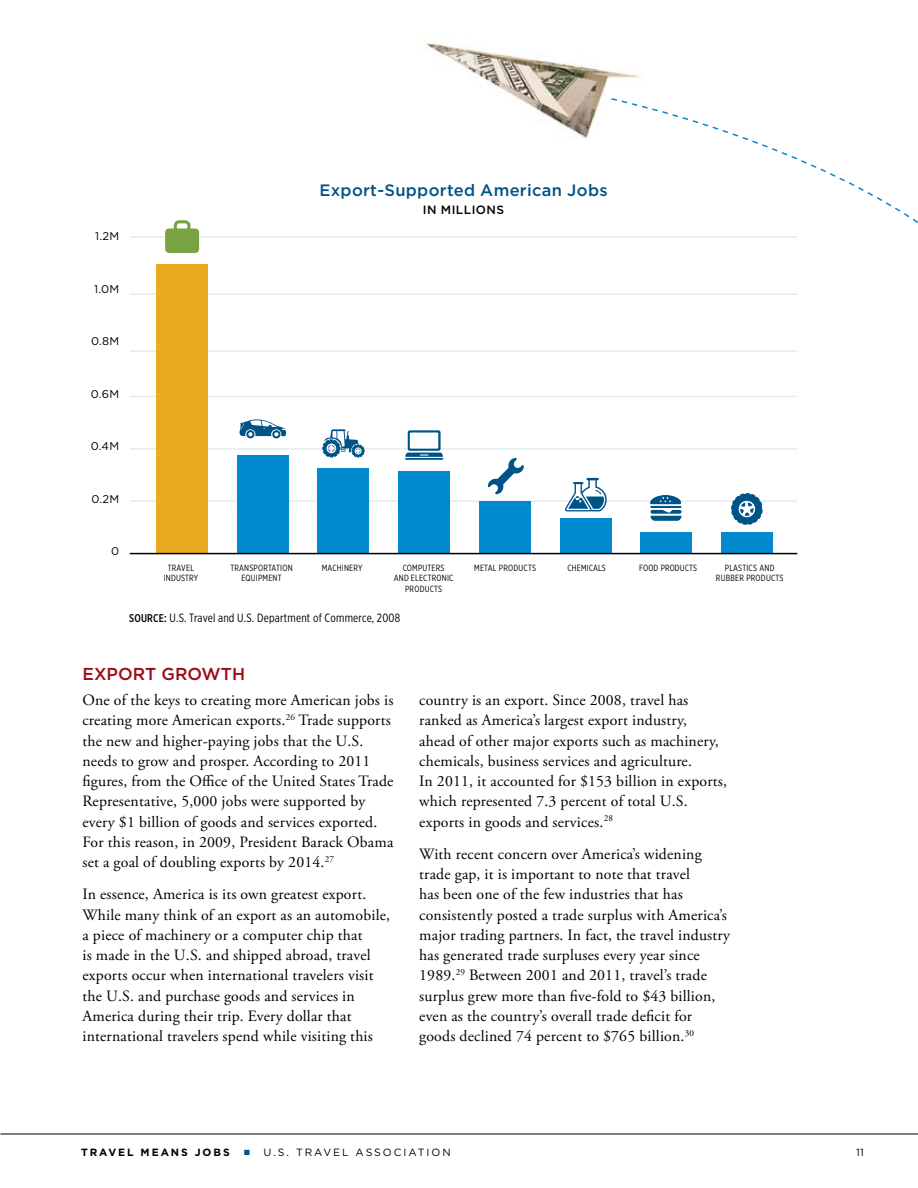
<style>
.page{position:relative;width:918px;height:1188px;background:#fff}
.page>*{position:absolute;margin:0;border:0;box-sizing:border-box;transform-origin:0 0}
.t1{font:500 17.25px "Gotham";color:#9e0917}
.t2{font:500 16.5px "Gotham";letter-spacing:.02em;color:#005387}
.t3{font:15.75px/20.2px "Adobe Garamond Pro";letter-spacing:.01em;color:#000}
.t4{font:12px "Gotham X Narrow";letter-spacing:.02em;color:#000}
.t5{font:500 12px "Gotham";color:#000}
.t6{font:11.25px "Gotham";letter-spacing:.015em;color:#000}
.t7{font:10.5px "Gotham";letter-spacing:.185em;color:#000}
.t8{font:700 10.5px "Gotham";letter-spacing:.185em;color:#000}
.t9{font:9px/10.5px "Gotham X Narrow";letter-spacing:.025em;color:#000}
.s1{font-weight:500;font-size:11.25px}
.s2{color:#005387}
</style>
<div class="page">
<hr style="left:0;top:1134px;width:918px;height:1px;background:#000">
<hr style="left:130px;top:500px;width:667px;height:2px;background:#e2ecf1">
<hr style="left:130px;top:448px;width:667px;height:2px;background:#e2ecf1">
<hr style="left:130px;top:396px;width:667px;height:1px;background:#e2ecf1">
<hr style="left:130px;top:350px;width:667px;height:2px;background:#e2ecf1">
<hr style="left:130px;top:293px;width:667px;height:2px;background:#e2ecf1">
<hr style="left:130px;top:236px;width:667px;height:2px;background:#e2ecf1">
<div style="left:156px;top:264px;width:52px;height:290px;background:#ebab21"></div>
<div style="left:237px;top:455px;width:51px;height:99px;background:#0089cf"></div>
<div style="left:318px;top:468px;width:51px;height:86px;background:#0089cf"></div>
<div style="left:399px;top:471px;width:51px;height:83px;background:#0089cf"></div>
<div style="left:479px;top:501px;width:52px;height:53px;background:#0089cf"></div>
<div style="left:560px;top:518px;width:51px;height:36px;background:#0089cf"></div>
<div style="left:641px;top:532px;width:51px;height:22px;background:#0089cf"></div>
<div style="left:721px;top:532px;width:52px;height:22px;background:#0089cf"></div>
<hr style="left:130px;top:553px;width:667px;height:1px;background:#000">
<svg style="left:650px;top:495px;width:32px;height:26px"></svg>
<svg style="left:239px;top:419px;width:47px;height:19px"></svg>
<svg style="left:564px;top:478px;width:43px;height:33px"></svg>
<svg style="left:405px;top:430px;width:38px;height:27px"></svg>
<hr style="left:405px;top:458px;width:38px;height:2px;background:#005387">
<div style="left:165px;top:228px;width:34px;height:25px;background:#79a342;border-radius:4px"></div>
<div style="left:174px;top:220px;width:16px;height:20px;border:3px solid #79a342;border-radius:4px"></div>
<svg style="left:731px;top:493px;width:32px;height:32px"></svg>
<svg style="left:322px;top:429px;width:43px;height:29px"></svg>
<svg style="left:488px;top:458px;width:36px;height:36px"></svg>
<img style="left:425px;top:42px;width:216px;height:96px">
<svg style="left:610px;top:98px;width:308px;height:125px"></svg>
<p class="t6" style="left:95px;top:230px;width:23px">1.2M</p>
<p class="t2" style="left:319px;top:181px;width:290px">Export-Supported American Jobs</p>
<p class="t5" style="left:423px;top:203px;width:73px">in Millions</p>
<p class="t6" style="left:94px;top:283px;width:24px">1.0M</p>
<p class="t6" style="left:91px;top:335px;width:27px">0.8M</p>
<p class="t6" style="left:91px;top:388px;width:27px">0.6M</p>
<p class="t6" style="left:91px;top:440px;width:28px">0.4M</p>
<p class="t6" style="left:91px;top:493px;width:27px">0.2M</p>
<p class="t6" style="left:111px;top:545px;width:10px">0</p>
<p class="t9" style="left:164px;top:562px;width:27px;text-indent:4px">TRAVEL<br>INDUSTR</p>
<p class="t9" style="left:194px;top:573px;width:6px">Y</p>
<p class="t9" style="left:230px;top:562px;width:25px">TRANSPORTATIO</p>
<p class="t9" style="left:288px;top:562px;width:6px">N</p>
<p class="t9" style="left:241px;top:573px;width:15px">EQUIPME</p>
<p class="t9" style="left:273px;top:573px;width:9px">NT</p>
<p class="t9" style="left:322px;top:562px;width:11px">MACHI</p>
<p class="t9" style="left:344px;top:562px;width:20px">NERY</p>
<p class="t9" style="left:394px;top:562px;width:27px;text-align:center">COMPUTERS<br>AND ELECTRO</p>
<p class="t9" style="left:442px;top:573px;width:9px">NIC</p>
<p class="t9" style="left:405px;top:583px;width:11px">PRODUCTS</p>
<p class="t4" style="left:129px;top:610px;width:273px"><span class="s1">SOURCE:</span> U.S. TRAVEL AND U.S. DEPARTMENT OF COMMERCE, 2008</p>
<p class="t9" style="left:474px;top:562px;width:11px">METAL</p>
<p class="t9" style="left:499px;top:562px;width:11px">PRODUCTS</p>
<p class="t9" style="left:567px;top:562px;width:10px">CHEMICALS</p>
<p class="t9" style="left:639px;top:562px;width:10px">FOOD</p>
<p class="t9" style="left:661px;top:562px;width:10px">PRODUCTS</p>
<p class="t9" style="left:725px;top:562px;width:10px">PLASTICS</p>
<p class="t9" style="left:759px;top:562px;width:16px">AND</p>
<p class="t9" style="left:716px;top:573px;width:11px">RUBBER</p>
<p class="t9" style="left:746px;top:573px;width:11px">PRODUCTS</p>
<p class="t1" style="left:82px;top:664px;width:164px">Export Growth</p>
<p class="t3" style="left:82px;top:691px;width:312px">One of the keys to creating more American jobs is creating more American exports.<sup>26</sup> Trade supports the new and higher-paying jobs that the U.S. needs to grow and prosper. According to 2011 figures, from the Office of the United States Trade Representative, 5,000 jobs were supported by every $1 billion of goods and services exported.<br>For this reason, in 2009, President Barack Obama set a goal of doubling exports by 2014.<sup>27</sup></p>
<p class="t3" style="left:83px;top:885px;width:309px">In essence, America is its own greatest export.<br>While many think of an export as an automobile, a piece of machinery or a computer chip that<br>is made in the U.S. and shipped abroad, travel exports occur when international travelers visit the U.S. and purchase goods and services in America during their trip. Every dollar that international travelers spend while visiting this</p>
<p class="t3" style="left:419px;top:690px;width:309px">country is an export. Since 2008, travel has ranked as America’s largest export industry,<br>ahead of other major exports such as machinery, chemicals, business services and agriculture.<br>In 2011, it accounted for $153 billion in exports, which represented 7.3 percent of total U.S. exports in goods and services.<sup>28</sup></p>
<p class="t3" style="left:419px;top:844px;width:312px">With recent concern over America’s widening trade gap, it is important to note that travel<br>has been one of the few industries that has consistently posted a trade surplus with America’s major trading partners. In fact, the travel industry has generated trade surpluses every year since 1989.<sup>29</sup> Between 2001 and 2011, travel’s trade surplus grew more than five-fold to $43 billion, even as the country’s overall trade deficit for goods declined 74 percent to $765 billion.<sup>30</sup></p>
<p class="t8" style="left:81px;top:1146px;width:150px">TRAVEL MEANS JOBS</p>
<p class="t7" style="left:244px;top:1147px;width:71px"><span class="s2">■</span> U.S . TRAVEL</p>
<p class="t7" style="left:356px;top:1147px;width:10px">ASSO</p>
<p class="t7" style="left:394px;top:1147px;width:48px">CIATION</p>
<p class="t7" style="left:856px;top:1147px;width:9px">11</p>
</div>
